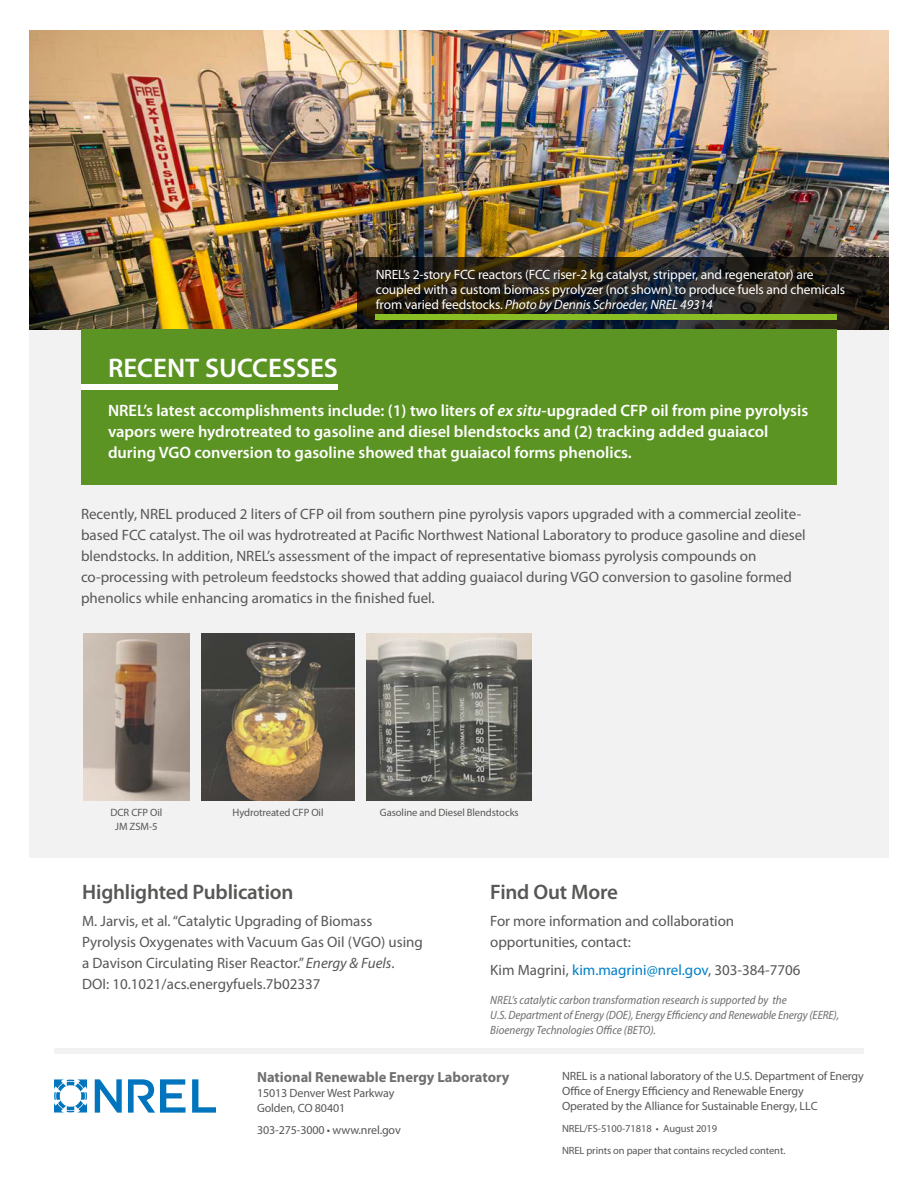
<style>
.page{position:relative;width:918px;height:1188px;background:#fff}
.page>*{position:absolute;margin:0;border:0;box-sizing:border-box;transform-origin:0 0}
.intro_text{font:600 27px "Myriad Pro";color:#fff}
.t1{font:600 21px "Myriad Pro";letter-spacing:-.01em;color:#575756}
.intro_text-2{font:600 16.5px/21px "Myriad Pro";color:#fff}
.body_text_smaller{font:15px/21px "Myriad Pro";color:#575756}
.address{font:700 14.7px "Myriad Pro";color:#706f6f}
.t2{font:13.5px/15px "Myriad Pro";letter-spacing:-.01em;color:#fff}
.atribution{font:12px/15px "Myriad Pro";letter-spacing:-.01em;color:#575756}
.intro_text_bullets{font:italic semi-condensed 12px/15px "Myriad Pro";color:#706f6f}
.t3{font:10.65px "Myriad Pro";letter-spacing:-.01em;color:#575756}
.atribution-2{font:10.5px/21.8px "Myriad Pro";letter-spacing:-.01em;color:#575756}
.s1{font-style:italic}
.s2{color:#007fc8}
</style>
<div class="page">
<img style="left:29px;top:30px;width:860px;height:300px">
<svg style="left:357px;top:258px;width:532px;height:72px;background:#27251b"></svg>
<div style="left:376px;top:315px;width:461px;height:5px;background:#89bd24"></div>
<div style="left:54px;top:1048px;width:810px;height:6px;background:#f2f2f2"></div>
<svg style="left:54px;top:1079px;width:33px;height:34px"></svg>
<svg style="left:95px;top:1079px;width:27px;height:34px"></svg>
<svg style="left:128px;top:1079px;width:58px;height:34px"></svg>
<svg style="left:192px;top:1079px;width:24px;height:34px"></svg>
<div style="left:29px;top:330px;width:860px;height:528px;background:#f2f2f2"></div>
<div style="left:81px;top:330px;width:756px;height:155px;background:#5c9424"></div>
<div style="left:81px;top:385px;width:257px;height:5px;background:#fff"></div>
<img style="left:84px;top:634px;width:105px;height:167px">
<img style="left:202px;top:634px;width:152px;height:167px">
<img style="left:366px;top:634px;width:166px;height:167px">
<p class="t2" style="left:376px;top:267px;width:471px">NREL’s 2-story FCC reactors (FCC riser-2 kg catalyst, stripper, and regenerator) are coupled with a custom biomass pyrolyzer (not shown) to produce fuels and chemicals from varied feedstocks. <span class="s1">Photo by Dennis Schroeder, NREL 49314</span></p>
<p class="intro_text" style="left:108px;top:351px;width:231px">RECENT SUCCESSES</p>
<p class="intro_text-2" style="left:108px;top:400px;width:702px">NREL’s latest accomplishments include: (1) two liters of <span class="s1">ex situ</span>-upgraded CFP oil from pine pyrolysis vapors were hydrotreated to gasoline and diesel blendstocks and (2) tracking added guaiacol during VGO conversion to gasoline showed that guaiacol forms phenolics.</p>
<p class="body_text_smaller" style="left:81px;top:503px;width:726px">Recently, NREL produced 2 liters of CFP oil from southern pine pyrolysis vapors upgraded with a commercial zeolite&shy;based FCC catalyst. The oil was hydrotreated at Pacific Northwest National Laboratory to produce gasoline and diesel blendstocks. In addition, NREL’s assessment of the impact of representative biomass pyrolysis compounds on co-processing with petroleum feedstocks showed that adding guaiacol during VGO conversion to gasoline formed phenolics while enhancing aromatics in the finished fuel.</p>
<p class="t3" style="left:111px;top:806px;width:53px">DCR CFP Oil</p>
<p class="t3" style="left:115px;top:820px;width:44px">JM ZSM-5</p>
<p class="t3" style="left:233px;top:806px;width:93px">Hydrotreated CFP Oil</p>
<p class="t3" style="left:380px;top:806px;width:140px">Gasoline and Diesel Blendstocks</p>
<p class="t1" style="left:82px;top:878px;width:213px">Highlighted Publication</p>
<p class="body_text_smaller" style="left:82px;top:911px;width:342px">M. Jarvis, et al. “Catalytic Upgrading of Biomass Pyrolysis Oxygenates with Vacuum Gas Oil (VGO) using a Davison Circulating Riser Reactor.” <span class="s1">Energy &amp; Fuels</span>.<br>DOI: 10.1021/acs.energyfuels.7b02337</p>
<p class="t1" style="left:490px;top:878px;width:129px">Find Out More</p>
<p class="body_text_smaller" style="left:490px;top:911px;width:245px">For more information and collaboration opportunities, contact:</p>
<p class="body_text_smaller" style="left:490px;top:959px;width:312px">Kim Magrini, <span class="s2">kim.magrini@nrel.gov</span>, 303-384-7706</p>
<p class="intro_text_bullets" style="left:490px;top:992px;width:350px">NREL’s catalytic carbon transformation research is supported by the<br>U.S. Department of Energy (DOE), Energy Efficiency and Renewable Energy (EERE),<br>Bioenergy Technologies Office (BETO).</p>
<p class="address" style="left:257px;top:1068px;width:254px">National Renewable Energy Laboratory</p>
<p class="atribution" style="left:257px;top:1086px;width:139px">15013 Denver West Parkway<br>Golden, CO 80401</p>
<p class="atribution" style="left:257px;top:1122px;width:145px">303-275-3000 • www.nrel.gov</p>
<p class="atribution" style="left:562px;top:1069px;width:303px">NREL is a national laboratory of the U.S. Department of Energy<br>Office of Energy Efficiency and Renewable Energy<br>Operated by the Alliance for Sustainable Energy, LLC</p>
<p class="atribution-2" style="left:562px;top:1118px;width:225px">NREL/FS-5100-71818 • August 2019<br>NREL prints on paper that contains recycled content.</p>
</div>
